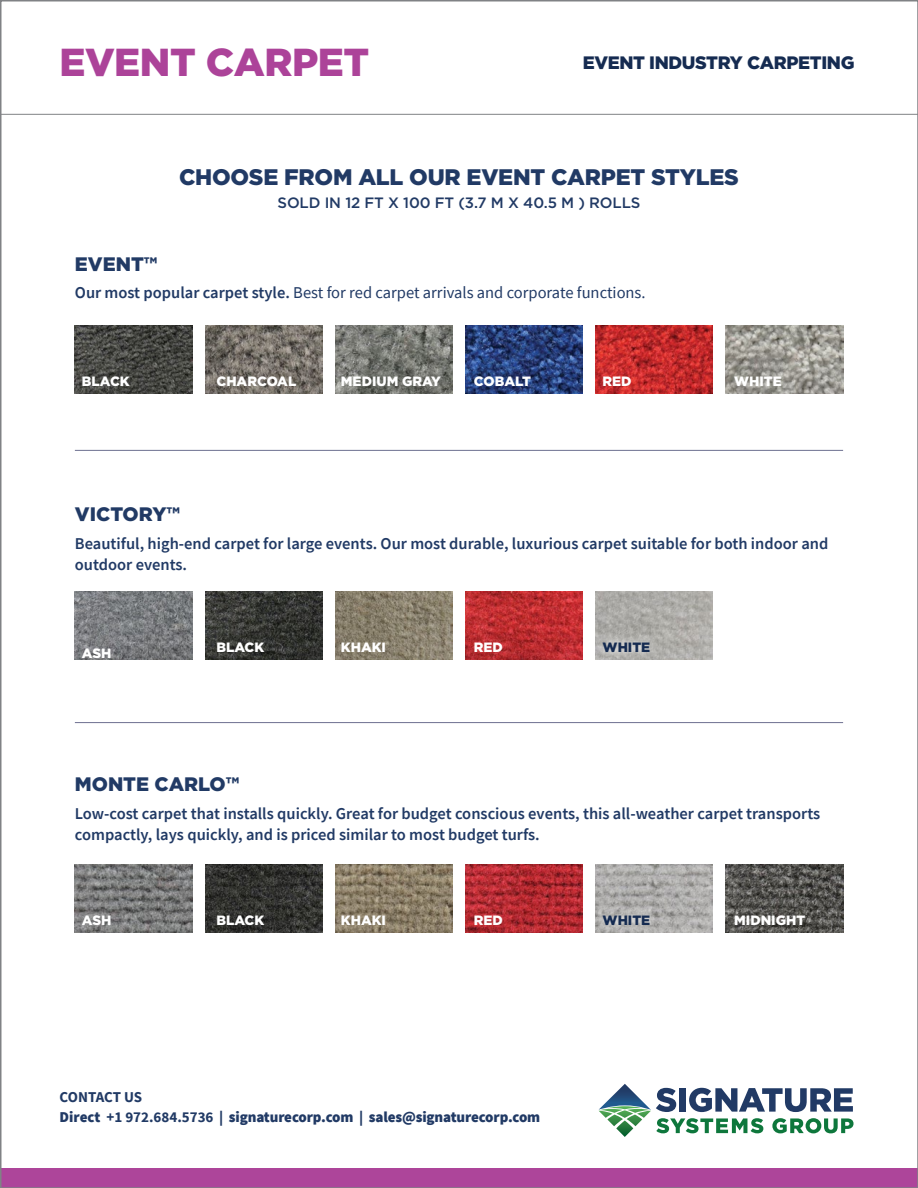
<style>
.page{position:relative;width:918px;height:1188px;background:#fff}
.page>*{position:absolute;margin:0;border:0;box-sizing:border-box;transform-origin:0 0}
.t1{font:900 39px "Gotham";letter-spacing:-.01em;color:#ac4399}
.t2{font:900 22.5px "Gotham";letter-spacing:-.01em;color:#213a65}
.t3{font:900 19.5px "Gotham";color:#213a65}
.t4{font:900 18px "Gotham";letter-spacing:-.02em;color:#152b51}
.t5{font:600 16.5px/21px "Source Sans Pro";color:#213a65}
.t6{font:16.5px "Source Sans Pro";color:#213a65}
.t7{font:900 15px/20.4px "Source Sans Pro";letter-spacing:-.01em;color:#213a65}
.t8{font:500 15px "Gotham";letter-spacing:-.01em;color:#213a65}
.t9{font:900 13.5px "Gotham";color:#fff}
.t10{font:900 13.5px "Gotham";color:#152b51}
.s1{font-weight:600}
.s2{font-weight:700}
</style>
<div class="page">
<hr style="left:0;top:114px;width:918px;height:1px;background:#808285">
<div style="left:0;top:1168px;width:918px;height:20px;background:#ad459a"></div>
<svg style="left:599px;top:1084px;width:255px;height:53px"></svg>
<hr style="left:75px;top:722px;width:768px;height:1px;background:#6d7090">
<hr style="left:75px;top:450px;width:768px;height:1px;background:#6d7090">
<img style="left:75px;top:325px;width:117px;height:69px">
<img style="left:75px;top:591px;width:117px;height:68px">
<img style="left:205px;top:325px;width:117px;height:69px">
<img style="left:205px;top:591px;width:117px;height:68px">
<img style="left:335px;top:325px;width:118px;height:69px">
<img style="left:335px;top:591px;width:118px;height:68px">
<img style="left:596px;top:325px;width:117px;height:69px">
<img style="left:596px;top:591px;width:117px;height:68px">
<img style="left:465px;top:325px;width:118px;height:69px">
<img style="left:465px;top:591px;width:118px;height:68px">
<img style="left:726px;top:325px;width:117px;height:69px">
<svg style="left:595px;top:632px;width:64px;height:28px;background:#b8b7b4"></svg>
<img style="left:75px;top:865px;width:117px;height:68px">
<img style="left:205px;top:865px;width:117px;height:68px">
<img style="left:335px;top:865px;width:118px;height:68px">
<img style="left:596px;top:865px;width:117px;height:68px">
<img style="left:465px;top:865px;width:118px;height:68px">
<img style="left:726px;top:865px;width:117px;height:68px">
<svg style="left:595px;top:906px;width:64px;height:27px;background:#b6b5b4"></svg>
<h1 class="t1" style="left:59px;top:35px;width:311px">EVENT CARPET</h1>
<p class="t4" style="left:583px;top:50px;width:273px">EVENT INDUSTRY CARPETING</p>
<h2 class="t2" style="left:179px;top:162px;width:561px">CHOOSE FROM ALL OUR EVENT CARPET STYLES</h2>
<p class="t8" style="left:278px;top:192px;width:364px">SOLD IN 12 FT X 100 FT (3.7 M X 40.5 M ) ROLLS</p>
<p class="t3" style="left:75px;top:250px;width:84px">EVENT™</p>
<p class="t6" style="left:75px;top:282px;width:572px"><span class="s1">Our most popular carpet style.</span> Best for red carpet arrivals and corporate functions.</p>
<p class="t9" style="left:82px;top:372px;width:49px">BLACK</p>
<p class="t9" style="left:217px;top:372px;width:81px">CHARCOAL</p>
<p class="t9" style="left:341px;top:372px;width:102px">MEDIUM GRAY</p>
<p class="t9" style="left:474px;top:372px;width:59px">COBALT</p>
<p class="t9" style="left:603px;top:372px;width:31px">RED</p>
<p class="t9" style="left:734px;top:372px;width:49px">WHITE</p>
<p class="t3" style="left:75px;top:501px;width:107px">VICTORY™</p>
<p class="t5" style="left:75px;top:533px;width:755px">Beautiful, high-end carpet for large events. Our most durable, luxurious carpet suitable for both indoor and outdoor events.</p>
<p class="t9" style="left:82px;top:644px;width:31px">ASH</p>
<p class="t9" style="left:217px;top:638px;width:49px">BLACK</p>
<p class="t9" style="left:341px;top:638px;width:47px">KHAKI</p>
<p class="t9" style="left:474px;top:638px;width:31px">RED</p>
<p class="t10" style="left:603px;top:638px;width:49px">WHITE</p>
<p class="t3" style="left:75px;top:771px;width:166px">MONTE CARLO™</p>
<p class="t5" style="left:75px;top:802px;width:747px">Low-cost carpet that installs quickly. Great for budget conscious events, this all-weather carpet transports compactly, lays quickly, and is priced similar to most budget turfs.</p>
<p class="t9" style="left:82px;top:911px;width:31px">ASH</p>
<p class="t9" style="left:217px;top:911px;width:49px">BLACK</p>
<p class="t9" style="left:341px;top:911px;width:47px">KHAKI</p>
<p class="t9" style="left:474px;top:911px;width:31px">RED</p>
<p class="t10" style="left:603px;top:911px;width:49px">WHITE</p>
<p class="t9" style="left:734px;top:911px;width:73px">MIDNIGHT</p>
<p class="t7" style="left:60px;top:1087px;width:482px"><span class="s2">CONTACT US<br></span>Direct <span class="s2">+1 972.684.5736</span> | signaturecorp.com | sales@signaturecorp.com</p>
</div>
